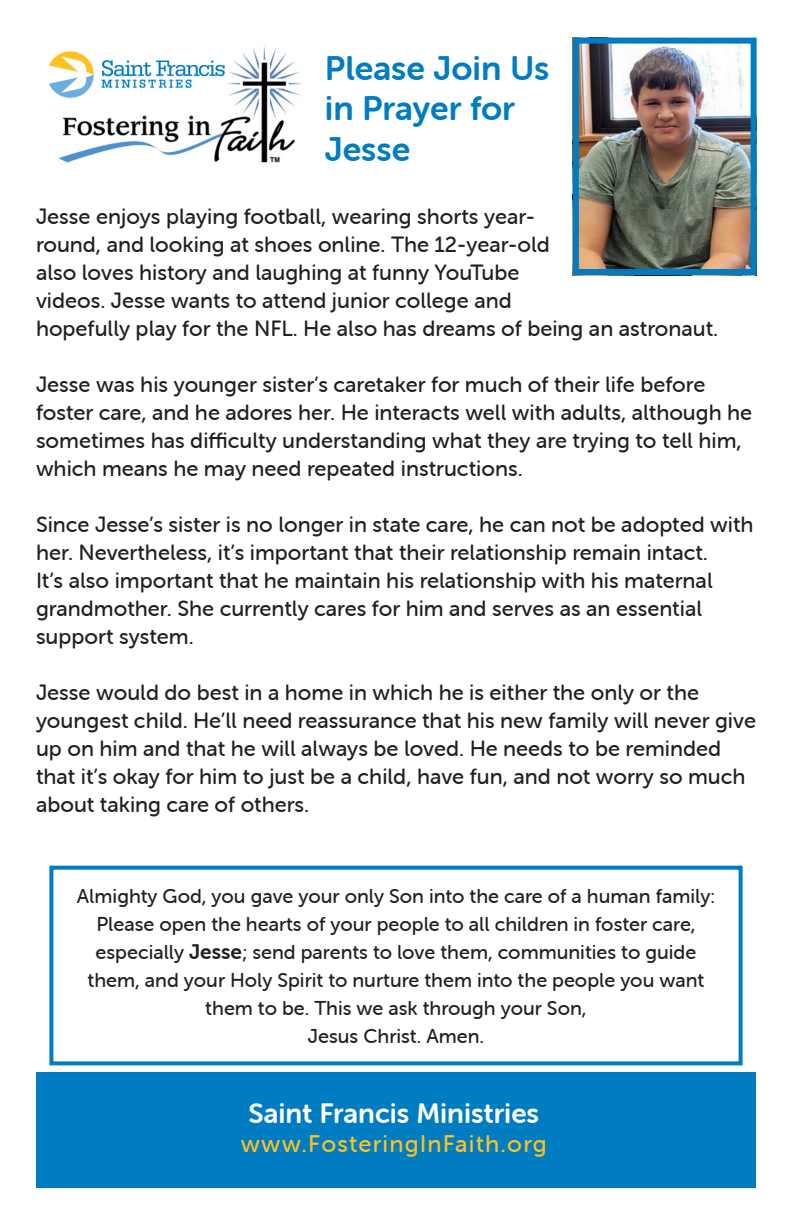
<style>
.page{position:relative;width:792px;height:1224px;background:#fff}
.page>*{position:absolute;margin:0;border:0;box-sizing:border-box;transform-origin:0 0}
.t1{font:34px/40.8px "Museo Sans Rounded 700";color:#007cc2}
.t2{font:28px "Museo Sans Rounded 700";color:#fff}
.t3{font:24px "Museo Sans Rounded 500";letter-spacing:.05em;color:#fec221}
.t4{font:22px/28px "Museo Sans Rounded 500";color:#231f20}
.t5{font:20px/28px "Museo Sans Rounded 500";color:#231f20;text-align:center}
.s1{font-family:"Museo Sans Rounded 700";font-size:21px}
</style>
<div class="page">
<img style="left:49px;top:46px;width:253px;height:117px">
<div style="left:49px;top:866px;width:694px;height:199px;border:4px solid #007cc2"></div>
<div style="left:36px;top:1073px;width:720px;height:115px;background:#007cc2"></div>
<img style="left:580px;top:45px;width:170px;height:223px">
<div style="left:573px;top:38px;width:184px;height:237px;border:6px solid #007cc2"></div>
<p class="t1" style="left:325px;top:47px;width:226px">Please Join Us in Prayer for<br>Jesse</p>
<p class="t4" style="left:36px;top:202px;width:684px">Jesse enjoys playing football, wearing shorts year-<br>round, and looking at shoes online. The 12-year-old<br>also loves history and laughing at funny YouTube<br>videos. Jesse wants to attend junior college and<br>hopefully play for the NFL. He also has dreams of being an astronaut.</p>
<p class="t4" style="left:36px;top:370px;width:718px">Jesse was his younger sister’s caretaker for much of their life before foster care, and he adores her. He interacts well with adults, although he sometimes has difficulty understanding what they are trying to tell him, which means he may need repeated instructions.</p>
<p class="t4" style="left:36px;top:510px;width:719px">Since Jesse’s sister is no longer in state care, he can not be adopted with</p>
<p class="t4" style="left:36px;top:538px;width:673px">her. Nevertheless, it’s important that their relationship remain intact.</p>
<p class="t4" style="left:36px;top:566px;width:678px">It’s also important that he maintain his relationship with his maternal</p>
<p class="t4" style="left:36px;top:594px;width:668px">grandmother. She currently cares for him and serves as an essential</p>
<p class="t4" style="left:36px;top:622px;width:159px">support system.</p>
<p class="t4" style="left:36px;top:678px;width:722px">Jesse would do best in a home in which he is either the only or the youngest child. He’ll need reassurance that his new family will never give up on him and that he will always be loved. He needs to be reminded that it’s okay for him to just be a child, have fun, and not worry so much about taking care of others.</p>
<p class="t5" style="left:77px;top:882px;width:640px">Almighty God, you gave your only Son into the care of a human family:</p>
<p class="t5" style="left:88px;top:910px;width:618px">Please open the hearts of your people to all children in foster care, especially <span class="s1">Jesse</span>; send parents to love them, communities to guide them, and your Holy Spirit to nurture them into the people you want them to be. This we ask through your Son,</p>
<p class="t5" style="left:308px;top:1022px;width:178px">Jesus Christ. Amen.</p>
<p class="t2" style="left:249px;top:1098px;width:292px">Saint Francis Ministries</p>
<p class="t3" style="left:241px;top:1130px;width:308px">www.FosteringInFaith.org</p>
</div>
